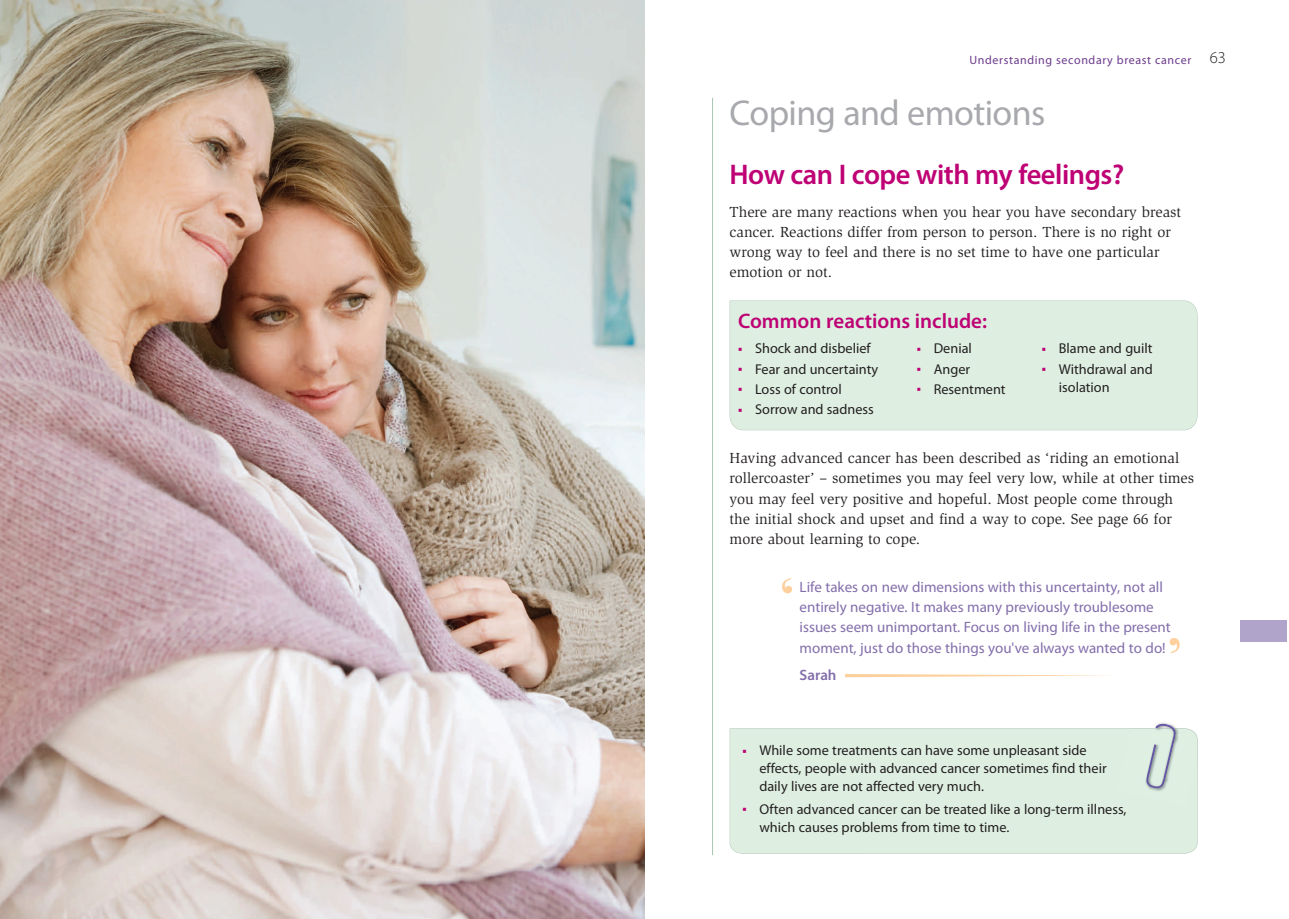
<style>
.page{position:relative;width:1289px;height:919px;background:#fff}
.page>*{position:absolute;margin:0;border:0;box-sizing:border-box;transform-origin:0 0}
.t1{font:67.5px "Bodoni Svty Two ITCTT";color:#fdd09e}
.t2{font:36px "Myriad Pro";letter-spacing:-.015em;color:#a8a9ad}
.t3{font:600 28.5px "Myriad Pro";letter-spacing:-.015em;color:#be0174}
.t4{font:600 21px "Myriad Pro";color:#be0174}
.t5{font:15px/20.2px "Slimbach Std";color:#231f20}
.t6{font:15px/20.2px "Myriad Pro";color:#836eab}
.t7{font:600 15px "Myriad Pro";color:#836eab}
.t8{font:14.25px/18px "Myriad Pro";color:#231f20}
.t9{font:12px "Myriad Pro";letter-spacing:.05em;color:#6c3b8d}
.s1{font-weight:300;font-size:16.5px;color:#231f20}
.s2{font-family:"Minion Pro";font-size:10.5px;color:#be0174}
</style>
<div class="page">
<hr style="left:712px;top:98px;width:1px;height:757px;background:#a9c3b3">
<div style="left:1239px;top:620px;width:47px;height:21px;background:#b0a4cb"></div>
<img style="left:0;top:0;width:644px;height:918px">
<div style="left:729px;top:300px;width:468px;height:130px;background:#deefe2"></div>
<svg style="left:845px;top:674px;width:263px;height:3px"></svg>
<div style="left:729px;top:728px;width:468px;height:125px;background:#deefe2"></div>
<img style="left:1163px;top:722px;width:35px;height:38px">
<div style="left:1116px;top:728px;width:80px;height:79px;background:#dff0e3"></div>
<img style="left:1130px;top:728px;width:67px;height:34px">
<svg style="left:1145px;top:723px;width:30px;height:65px;background:#c8d3d3"></svg>
<p class="t9" style="left:969px;top:56px;width:258px">Understanding secondary breast cancer <span class="s1">63</span></p>
<h2 class="t2" style="left:729px;top:99px;width:317px">Coping and emotions</h2>
<h3 class="t3" style="left:729px;top:163px;width:396px">How can I cope with my feelings?</h3>
<p class="t5" style="left:729px;top:202px;width:453px">There are many reactions when you hear you have secondary breast cancer. Reactions differ from person to person. There is no right or wrong way to feel and there is no set time to have one particular emotion or not.</p>
<h3 class="t4" style="left:738px;top:312px;width:250px">Common reactions include:</h3>
<p class="t8" style="left:738px;top:341px;width:134px"><span class="s2">■</span> Shock and disbelief</p>
<p class="t8" style="left:738px;top:361px;width:142px"><span class="s2">■</span> Fear and uncertainty</p>
<p class="t8" style="left:738px;top:381px;width:105px"><span class="s2">■</span> Loss of control</p>
<p class="t8" style="left:738px;top:401px;width:137px"><span class="s2">■</span> Sorrow and sadness</p>
<p class="t8" style="left:916px;top:341px;width:57px"><span class="s2">■</span> Denial</p>
<p class="t8" style="left:916px;top:361px;width:55px"><span class="s2">■</span> Anger</p>
<p class="t8" style="left:916px;top:381px;width:90px"><span class="s2">■</span> Resentment</p>
<p class="t8" style="left:1041px;top:341px;width:112px"><span class="s2">■</span> Blame and guilt</p>
<p class="t8" style="left:1058px;top:361px;width:95px;text-indent:-17px"><span class="s2">■</span> Withdrawal and isolation</p>
<p class="t5" style="left:729px;top:449px;width:466px">Having advanced cancer has been described as ‘riding an emotional rollercoaster’ – sometimes you may feel very low, while at other times you may feel very positive and hopeful. Most people come through the initial shock and upset and find a way to cope. See page 66 for more about learning to cope.</p>
<h1 class="t1" style="left:778px;top:563px;width:19px">‘</h1>
<p class="t6" style="left:799px;top:577px;width:373px">Life takes on new dimensions with this uncertainty, not all entirely negative. It makes many previously troublesome issues seem unimportant. Focus on living life in the present moment, just do those things you've always wanted to do!</p>
<p class="t7" style="left:799px;top:669px;width:38px">Sarah</p>
<h1 class="t1" style="left:1165px;top:622px;width:19px">’</h1>
<p class="t8" style="left:759px;top:742px;width:349px;text-indent:-17px"><span class="s2">■</span> While some treatments can have some unpleasant side effects, people with advanced cancer sometimes find their daily lives are not affected very much.</p>
<p class="t8" style="left:759px;top:800px;width:368px;text-indent:-17px"><span class="s2">■</span> Often advanced cancer can be treated like a long-term illness, which causes problems from time to time.</p>
</div>
